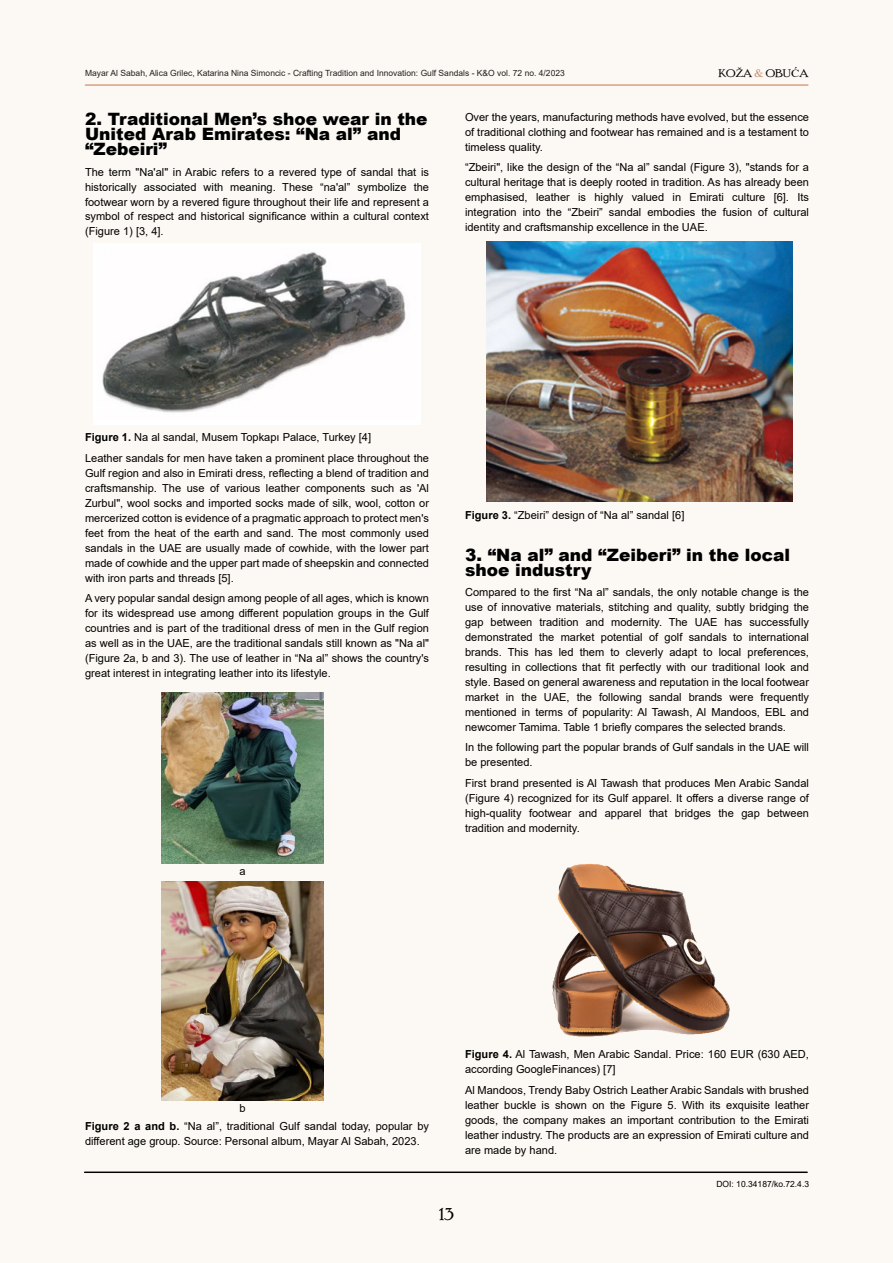
<style>
.page{position:relative;width:893px;height:1263px;background:#fcf9f4}
.page>*{position:absolute;margin:0;border:0;box-sizing:border-box;transform-origin:0 0}
.t1{font:900 16.95px/15px "Arial";color:#000}
.t2{font:16.95px "Poor Richard";color:#000}
.t3{font:11.1px/15px "Arial";color:#000;text-align:justify}
.t4{font:11.1px "Poor Richard";color:#000;scale:1.12 1}
.t5{font:8.55px "Arial";color:#231f20}
.t6{font:8.55px "Arial";color:#000}
.s1{font-family:"Times New Roman"}
.s2{font-family:"Javanese Text";color:#c38e70}
.s3{font-weight:700}
</style>
<div class="page">
<hr style="left:85px;top:84px;width:723px;height:2px;background:#d79e7e">
<hr style="left:85px;top:1171px;width:722px;height:2px;background:#000">
<img style="left:94px;top:243px;width:327px;height:182px">
<img style="left:162px;top:693px;width:161px;height:171px">
<img style="left:162px;top:882px;width:161px;height:218px">
<img style="left:487px;top:241px;width:305px;height:260px">
<img style="left:552px;top:864px;width:178px;height:173px">
<p class="t5" style="left:85px;top:68px;width:481px">Mayar Al Sabah, Alica Grilec, Katarina Nina Simoncic - Crafting Tradition and Innovation: Gulf Sandals - K&amp;O vol. 72 no. 4/2023</p>
<p class="t4" style="left:718px;top:67px;width:82px">KO<span class="s1">Ž</span>A <span class="s2">&amp;</span> OBU<span class="s1">Ć</span>A</p>
<h1 class="t1" style="left:85px;top:111px;width:344px">2. Traditional Men’s shoe wear in the<br>United Arab Emirates: “Na al” and “Zebeiri”</h1>
<p class="t3" style="left:85px;top:164px;width:345px">The term "Na'al" in Arabic refers to a revered type of sandal that is historically associated with meaning. These “na'al” symbolize the footwear worn by a revered figure throughout their life and represent a symbol of respect and historical significance within a cultural context (Figure 1) [3, 4].</p>
<p class="t3" style="left:465px;top:109px;width:345px">Over the years, manufacturing methods have evolved, but the essence of traditional clothing and footwear has remained and is a testament to timeless quality.</p>
<p class="t3" style="left:465px;top:160px;width:345px">“Zbeiri", like the design of the “Na al” sandal (Figure 3), "stands for a cultural heritage that is deeply rooted in tradition. As has already been emphasised, leather is highly valued in Emirati culture [6]. Its integration into the “Zbeiri” sandal embodies the fusion of cultural identity and craftsmanship excellence in the UAE.</p>
<p class="t3" style="left:85px;top:427px;width:345px;line-height:20.5px"><span class="s3">Figure 1.</span> Na al sandal, Musem Topkapı Palace, Turkey [4]<br>Leather sandals for men have taken a prominent place throughout the</p>
<p class="t3" style="left:85px;top:465px;width:345px">Gulf region and also in Emirati dress, reflecting a blend of tradition and craftsmanship. The use of various leather components such as 'Al Zurbul", wool socks and imported socks made of silk, wool, cotton or mercerized cotton is evidence of a pragmatic approach to protect men's feet from the heat of the earth and sand. The most commonly used sandals in the UAE are usually made of cowhide, with the lower part made of cowhide and the upper part made of sheepskin and connected with iron parts and threads [5].</p>
<p class="t3" style="left:85px;top:591px;width:345px">A very popular sandal design among people of all ages, which is known for its widespread use among different population groups in the Gulf countries and is part of the traditional dress of men in the Gulf region as well as in the UAE, are the traditional sandals still known as "Na al" (Figure 2a, b and 3). The use of leather in “Na al” shows the country's great interest in integrating leather into its lifestyle.</p>
<p class="t3" style="left:239px;top:864px;width:8px">a</p>
<p class="t3" style="left:465px;top:508px;width:221px"><span class="s3">Figure 3.</span> “Zbeiri” design of “Na al” sandal [6]</p>
<h1 class="t1" style="left:465px;top:546px;width:327px">3. “Na al” and “Zeiberi” in the local shoe industry</h1>
<p class="t3" style="left:465px;top:585px;width:345px">Compared to the first “Na al” sandals, the only notable change is the use of innovative materials, stitching and quality, subtly bridging the gap between tradition and modernity. The UAE has successfully demonstrated the market potential of golf sandals to international brands. This has led them to cleverly adapt to local preferences, resulting in collections that fit perfectly with our traditional look and style. Based on general awareness and reputation in the local footwear market in the UAE, the following sandal brands were frequently mentioned in terms of popularity: Al Tawash, Al Mandoos, EBL and newcomer Tamima. Table 1 briefly compares the selected brands.</p>
<p class="t3" style="left:465px;top:740px;width:345px">In the following part the popular brands of Gulf sandals in the UAE will be presented.</p>
<p class="t3" style="left:465px;top:775px;width:345px">First brand presented is Al Tawash that produces Men Arabic Sandal (Figure 4) recognized for its Gulf apparel. It offers a diverse range of high-quality footwear and apparel that bridges the gap between tradition and modernity.</p>
<p class="t3" style="left:239px;top:1100px;width:8px">b</p>
<p class="t3" style="left:85px;top:1118px;width:345px"><span class="s3">Figure 2 a and b.</span> “Na al”, traditional Gulf sandal today, popular by different age group. Source: Personal album, Mayar Al Sabah, 2023.</p>
<h1 class="t2" style="left:439px;top:1204px;width:16px">13</h1>
<p class="t3" style="left:465px;top:1047px;width:345px"><span class="s3">Figure 4.</span> Al Tawash, Men Arabic Sandal. Price: 160 EUR (630 AED, according GoogleFinances) [7]</p>
<p class="t3" style="left:465px;top:1082px;width:345px">Al Mandoos, Trendy Baby Ostrich Leather Arabic Sandals with brushed leather buckle is shown on the Figure 5. With its exquisite leather goods, the company makes an important contribution to the Emirati leather industry. The products are an expression of Emirati culture and are made by hand.</p>
<p class="t6" style="left:716px;top:1178px;width:94px">DOI: 10.34187/ko.72.4.3</p>
</div>
